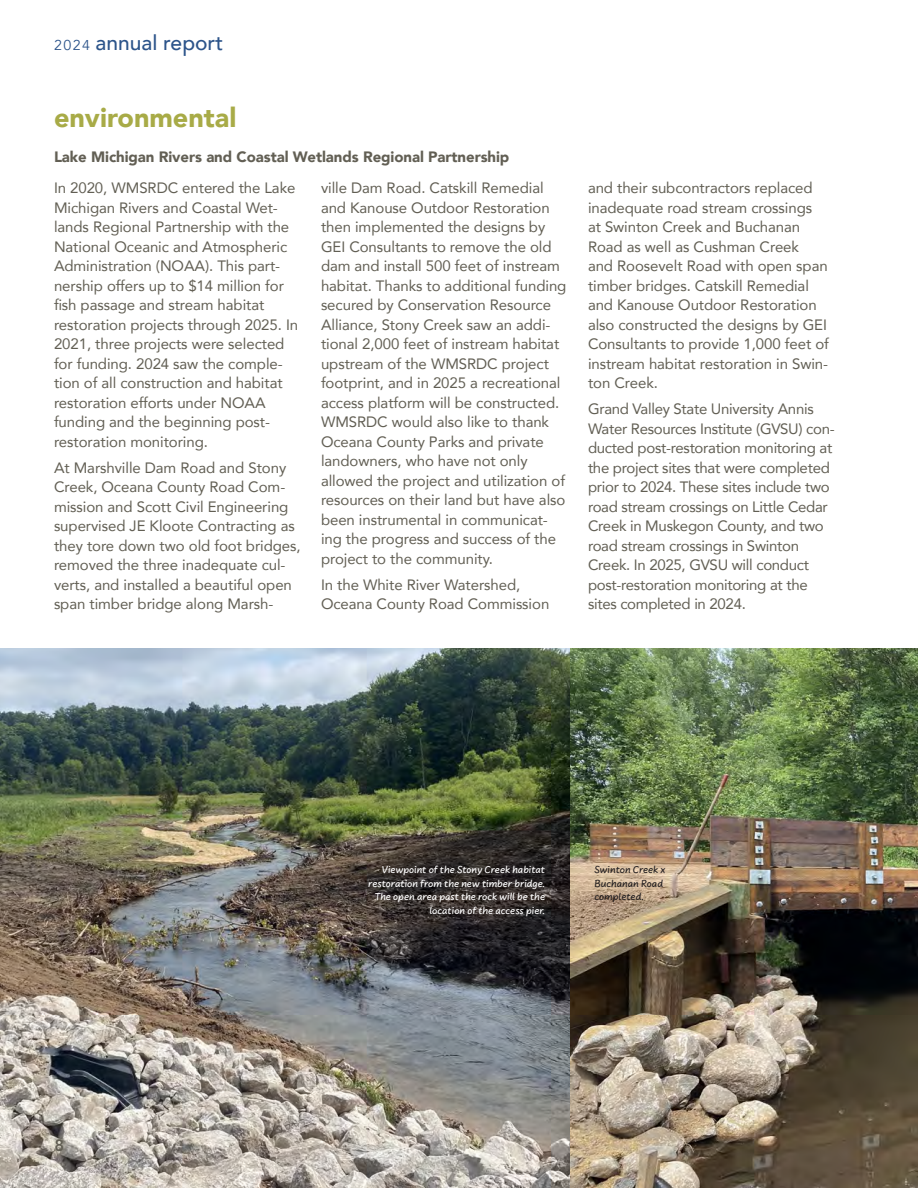
<style>
.page{position:relative;width:918px;height:1188px;background:#fff}
.page>*{position:absolute;margin:0;border:0;box-sizing:border-box;transform-origin:0 0}
.t1{font:900 27px "Avenir";color:#a8ab47}
.t2{font:500 21px "Avenir";color:#2c548a}
.t3{font:800 16.5px "Avenir";color:#625f54}
.t4{font:15px/19.5px "Avenir";letter-spacing:-.005em;color:#625f54}
.t5{font:900 15px "Avenir";letter-spacing:-.005em;color:#625f54}
.t6{font:500 10.5px/13.5px "Uberhand Pro";color:#fff;text-align:right}
.t7{font:500 10.5px/13.5px "Uberhand Pro";color:#231f20}
.s1{font-weight:400;font-size:14.25px}
</style>
<div class="page">
<img style="left:0;top:648px;width:918px;height:540px">
<p class="t2" style="left:54px;top:25px;width:171px"><span class="s1">2024</span> annual report</p>
<p class="t1" style="left:54px;top:94px;width:184px">environmental</p>
<p class="t5" style="left:54px;top:144px;width:457px">Lake Michigan Rivers and Coastal Wetlands Regional Partnership</p>
<p class="t4" style="left:54px;top:178px;width:246px">In 2020, WMSRDC entered the Lake Michigan Rivers and Coastal Wet&shy;lands Regional Partnership with the National Oceanic and Atmospheric Administration (NOAA). This part&shy;nership offers up to $14 million for fish passage and stream habitat restoration projects through 2025. In 2021, three projects were selected for funding. 2024 saw the comple&shy;tion of all construction and habitat restoration efforts under NOAA funding and the beginning post&shy;restoration monitoring.</p>
<p class="t4" style="left:54px;top:458px;width:248px">At Marshville Dam Road and Stony Creek, Oceana County Road Com&shy;mission and Scott Civil Engineering supervised JE Kloote Contracting as they tore down two old foot bridges, removed the three inadequate cul&shy;verts, and installed a beautiful open span timber bridge along Marsh-</p>
<p class="t4" style="left:321px;top:178px;width:247px">ville Dam Road. Catskill Remedial and Kanouse Outdoor Restoration then implemented the designs by GEI Consultants to remove the old dam and install 500 feet of instream habitat. Thanks to additional funding secured by Conservation Resource Alliance, Stony Creek saw an addi&shy;tional 2,000 feet of instream habitat upstream of the WMSRDC project footprint, and in 2025 a recreational access platform will be constructed.<br>WMSRDC would also like to thank Oceana County Parks and private landowners, who have not only allowed the project and utilization of resources on their land but have also been instrumental in communicat&shy;ing the progress and success of the project to the community.</p>
<p class="t4" style="left:321px;top:575px;width:230px">In the White River Watershed,<br>Oceana County Road Commission</p>
<p class="t4" style="left:588px;top:178px;width:242px">and their subcontractors replaced inadequate road stream crossings at Swinton Creek and Buchanan<br>Road as well as Cushman Creek<br>and Roosevelt Road with open span timber bridges. Catskill Remedial and Kanouse Outdoor Restoration also constructed the designs by GEI<br>Consultants to provide 1,000 feet of instream habitat restoration in Swin&shy;ton Creek.</p>
<p class="t4" style="left:588px;top:399px;width:248px">Grand Valley State University Annis Water Resources Institute (GVSU) con&shy;ducted post-restoration monitoring at the project sites that were completed prior to 2024. These sites include two road stream crossings on Little Cedar Creek in Muskegon County, and two road stream crossings in Swinton Creek. In 2025, GVSU will conduct post-restoration monitoring at the sites completed in 2024.</p>
<p class="t3" style="left:55px;top:1132px;width:11px">8</p>
<p class="t6" style="left:368px;top:862px;width:178px">Viewpoint of the Stony Creek habitat restoration from the new timber bridge.<br>The open area past the rock will be the location of the access pier.</p>
<p class="t7" style="left:594px;top:862px;width:73px">Swinton Creek x<br>Buchanan Road completed.</p>
</div>
